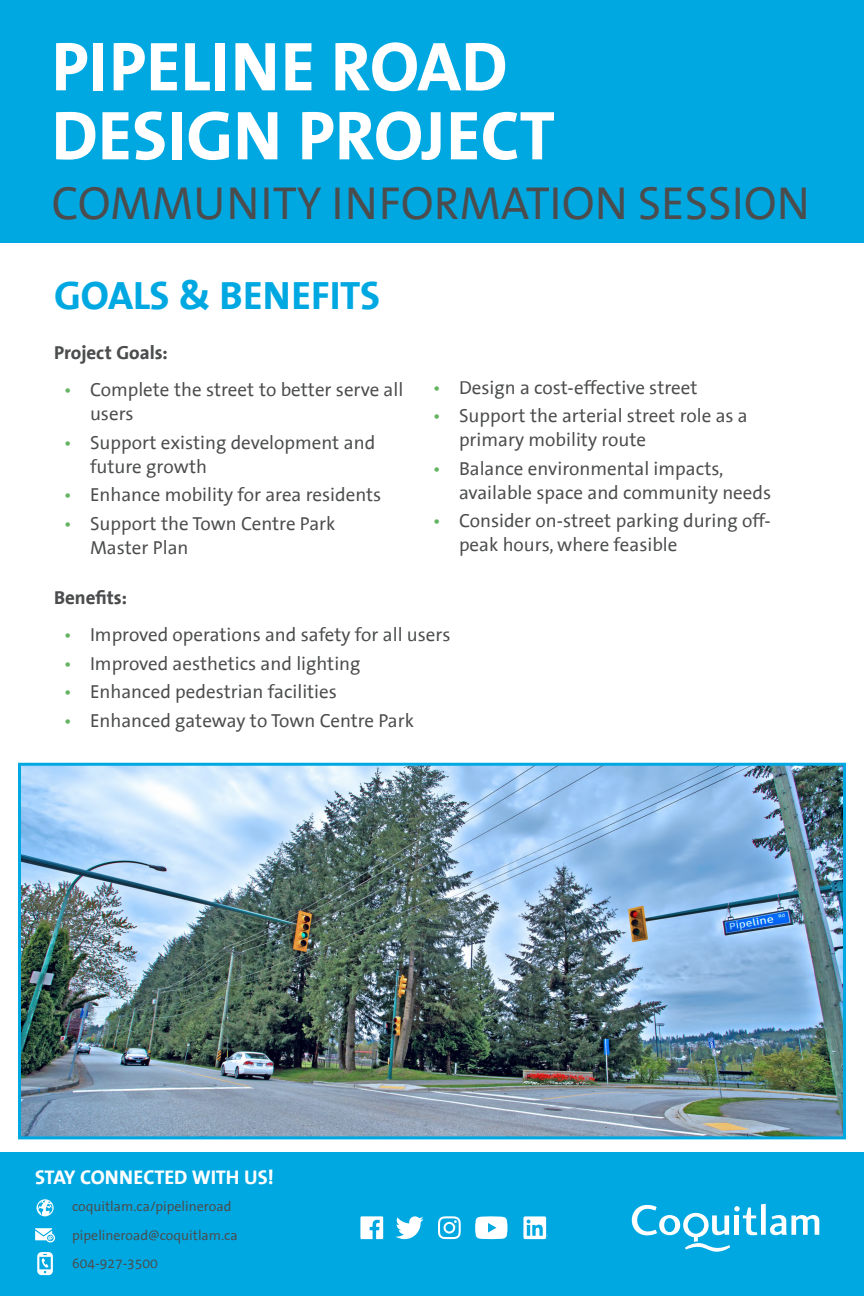
<style>
.page{position:relative;width:864px;height:1296px;background:#fff}
.page>*{position:absolute;margin:0;border:0;box-sizing:border-box;transform-origin:0 0}
.t1{font:700 69.85px/69px "The Sans Office";color:#fff}
.t2{font:46.75px "The Sans Office";color:#4b4c4d}
.t3{font:700 40px "The Sans Office";color:#00a8e2}
.t4{font:700 20px "The Sans Office";letter-spacing:-.005em;color:#fff}
.t5{font:19px/24px "The Sans Office";color:#4b4c4d}
.t6{font:700 19px "The Sans Office";color:#4b4c4d}
.t7{font:13.9px/28.6px "The Sans Office";color:#4b4c4d}
.s1{color:#63b461}
</style>
<div class="page">
<div style="left:0;top:0;width:864px;height:243px;background:#00a8e2"></div>
<div style="left:0;top:1152px;width:864px;height:144px;background:#00a8e2"></div>
<svg style="left:35px;top:1228px;width:20px;height:15px"></svg>
<svg style="left:37px;top:1199px;width:17px;height:17px"></svg>
<svg style="left:37px;top:1252px;width:16px;height:23px"></svg>
<svg style="left:632px;top:1204px;width:187px;height:48px"></svg>
<svg style="left:396px;top:1216px;width:28px;height:23px"></svg>
<svg style="left:360px;top:1216px;width:23px;height:23px"></svg>
<svg style="left:475px;top:1216px;width:32px;height:23px"></svg>
<svg style="left:438px;top:1216px;width:23px;height:23px"></svg>
<svg style="left:523px;top:1216px;width:25px;height:23px"></svg>
<img style="left:22px;top:767px;width:820px;height:368px">
<div style="left:18px;top:763px;width:828px;height:376px;border:3px solid #00a8e2"></div>
<h1 class="t1" style="left:52px;top:33px;width:505px">PIPELINE ROAD<br>DESIGN PROJECT</h1>
<h2 class="t2" style="left:52px;top:178px;width:760px">COMMUNITY INFORMATION SESSION</h2>
<h3 class="t3" style="left:54px;top:272px;width:328px">GOALS &amp; BENEFITS</h3>
<p class="t6" style="left:54px;top:341px;width:115px">Project Goals:</p>
<p class="t5" style="left:90px;top:378px;width:315px;text-indent:-27px"><span class="s1">•</span> Complete the street to better serve all users</p>
<p class="t5" style="left:90px;top:431px;width:287px;text-indent:-27px"><span class="s1">•</span> Support existing development and future growth</p>
<p class="t5" style="left:63px;top:483px;width:320px"><span class="s1">•</span> Enhance mobility for area residents</p>
<p class="t5" style="left:90px;top:512px;width:247px;text-indent:-27px"><span class="s1">•</span> Support the Town Centre Park<br>Master Plan</p>
<p class="t5" style="left:432px;top:376px;width:267px"><span class="s1">•</span> Design a cost-effective street</p>
<p class="t5" style="left:459px;top:404px;width:290px;text-indent:-27px"><span class="s1">•</span> Support the arterial street role as a primary mobility route</p>
<p class="t5" style="left:459px;top:457px;width:314px;text-indent:-27px"><span class="s1">•</span> Balance environmental impacts, available space and community needs</p>
<p class="t5" style="left:459px;top:509px;width:313px;text-indent:-27px"><span class="s1">•</span> Consider on-street parking during off&shy;peak hours, where feasible</p>
<p class="t6" style="left:54px;top:587px;width:75px">Benefits:</p>
<p class="t5" style="left:63px;top:623px;width:389px"><span class="s1">•</span> Improved operations and safety for all users</p>
<p class="t5" style="left:63px;top:652px;width:299px"><span class="s1">•</span> Improved aesthetics and lighting</p>
<p class="t5" style="left:63px;top:680px;width:275px"><span class="s1">•</span> Enhanced pedestrian facilities</p>
<p class="t5" style="left:63px;top:709px;width:353px"><span class="s1">•</span> Enhanced gateway to Town Centre Park</p>
<p class="t4" style="left:35px;top:1166px;width:240px">STAY CONNECTED WITH US!</p>
<p class="t7" style="left:72px;top:1192px;width:167px">coquitlam.ca/pipelineroad pipelineroad@coquitlam.ca<br>604-927-3500</p>
</div>
